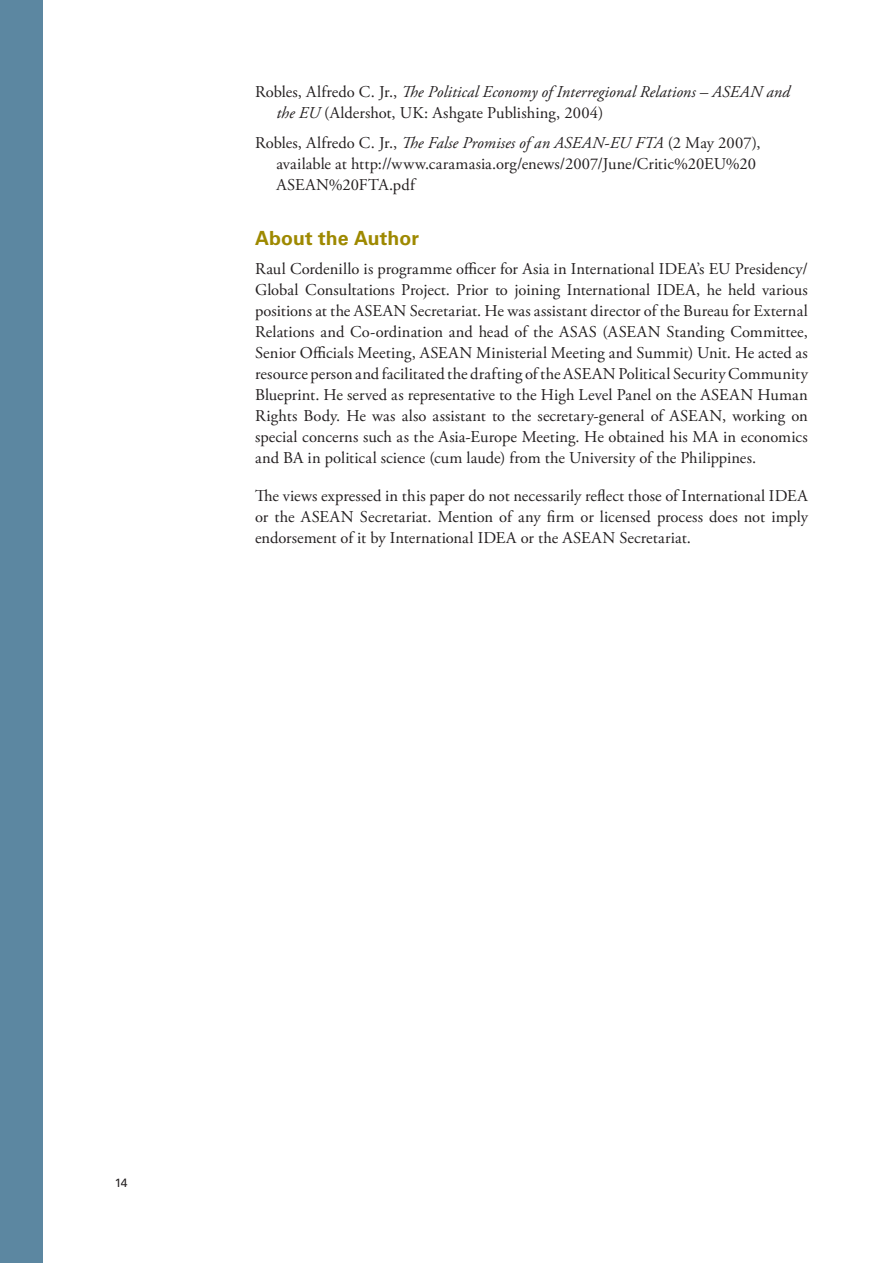
<style>
.page{position:relative;width:893px;height:1263px;background:#fff}
.page>*{position:absolute;margin:0;border:0;box-sizing:border-box;transform-origin:0 0}
.Underrubrik{font:700 19.5px "Univers LT Std";color:#9e8900}
.Brödtext{font:16.5px/21px "Adobe Garamond Pro";letter-spacing:.005em;color:#231f20}
.t1{font:12px "Univers LT Std";color:#231f20}
.s1{font-style:italic}
</style>
<div class="page">
<div style="left:0;top:0;width:43px;height:1263px;background:#5c87a1"></div>
<p class="Brödtext" style="left:276px;top:82px;width:515px;text-indent:-21px">Robles, Alfredo C. Jr., <span class="s1">The Political Economy of Interregional Relations – ASEAN and the EU</span> (Aldershot, UK: Ashgate Publishing, 2004)</p>
<p class="Brödtext" style="left:276px;top:132px;width:486px;text-indent:-21px">Robles, Alfredo C. Jr., <span class="s1">The False Promises of an ASEAN-EU FTA</span> (2 May 2007), available at http://www.caramasia.org/enews/2007/June/Critic%20EU%20<br>ASEAN%20FTA.pdf</p>
<p class="Underrubrik" style="left:255px;top:226px;width:165px">About the Author</p>
<p class="Brödtext" style="left:255px;top:259px;width:554px;text-align:justify">Raul Cordenillo is programme officer for Asia in International IDEA’s EU Presidency/ Global Consultations Project. Prior to joining International IDEA, he held various positions at the ASEAN Secretariat. He was assistant director of the Bureau for External Relations and Co-ordination and head of the ASAS (ASEAN Standing Committee, Senior Officials Meeting, ASEAN Ministerial Meeting and Summit) Unit. He acted as resource person and facilitated the drafting of the ASEAN Political Security Community Blueprint. He served as representative to the High Level Panel on the ASEAN Human Rights Body. He was also assistant to the secretary-general of ASEAN, working on special concerns such as the Asia-Europe Meeting. He obtained his MA in economics and BA in political science (cum laude) from the University of the Philippines.</p>
<p class="Brödtext" style="left:255px;top:486px;width:554px;text-align:justify">The views expressed in this paper do not necessarily reflect those of International IDEA or the ASEAN Secretariat. Mention of any firm or licensed process does not imply endorsement of it by International IDEA or the ASEAN Secretariat.</p>
<p class="t1" style="left:115px;top:1175px;width:14px">14</p>
</div>
